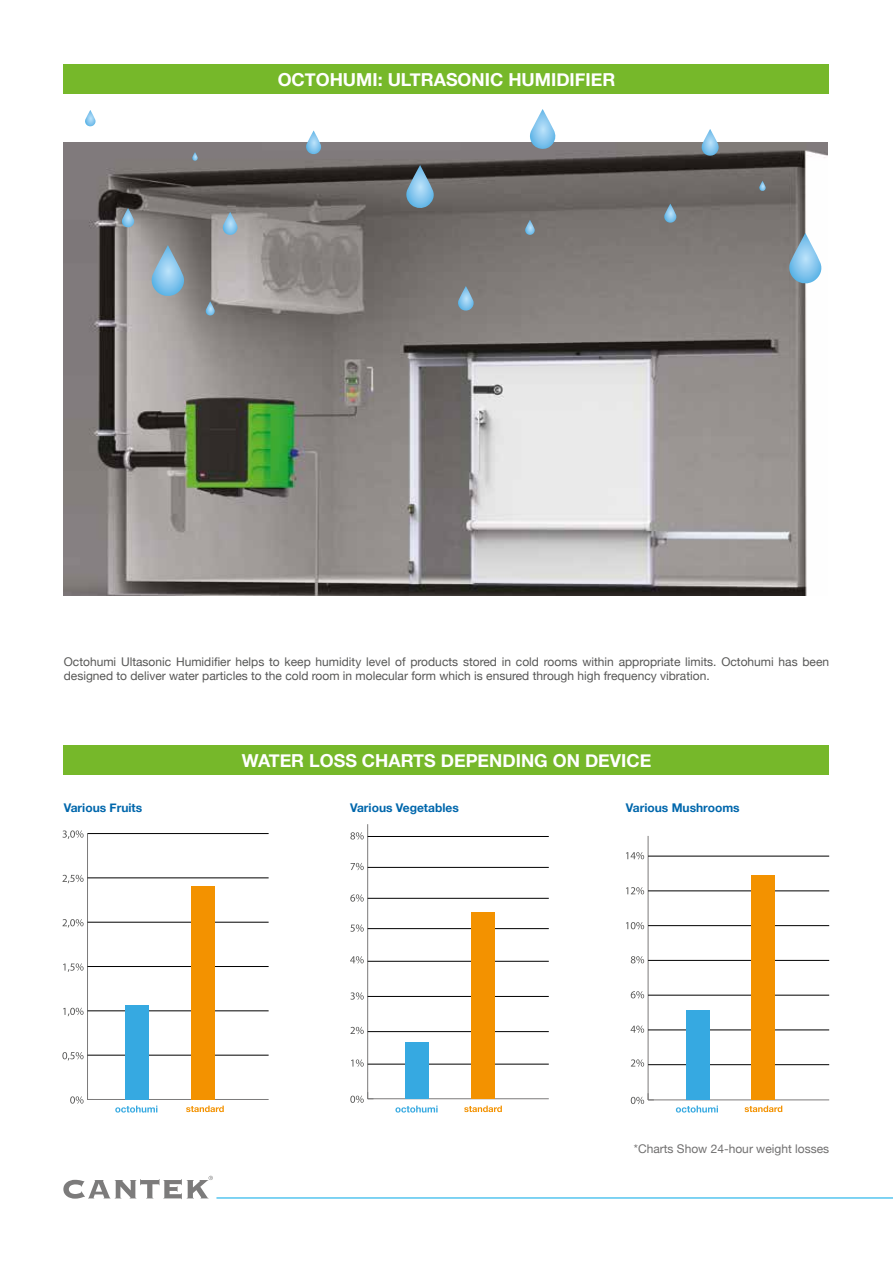
<style>
.page{position:relative;width:893px;height:1263px;background:#fff}
.page>*{position:absolute;margin:0;border:0;box-sizing:border-box;transform-origin:0 0}
.t1{font:700 17.85px "Helvetica Neue";color:#fff}
.t2{font:12px/14.4px "Helvetica Neue";color:#575756}
.t3{font:700 12px "Helvetica Neue";color:#0067ac}
.t4{font:12px "Helvetica Neue";color:#706f6f}
</style>
<div class="page">
<img style="left:63px;top:142px;width:764px;height:453px">
<div style="left:64px;top:64px;width:765px;height:30px;background:#76b82a"></div>
<div style="left:64px;top:745px;width:765px;height:30px;background:#76b82a"></div>
<svg style="left:63px;top:1176px;width:150px;height:23px"></svg>
<hr style="left:216px;top:1197px;width:677px;height:1px;background:#00a8e7">
<svg style="left:530px;top:109px;width:26px;height:40px"></svg>
<svg style="left:305px;top:130px;width:17px;height:25px"></svg>
<svg style="left:457px;top:286px;width:18px;height:25px"></svg>
<svg style="left:525px;top:220px;width:10px;height:15px"></svg>
<svg style="left:787px;top:233px;width:36px;height:51px"></svg>
<svg style="left:701px;top:129px;width:18px;height:27px"></svg>
<svg style="left:405px;top:165px;width:30px;height:44px"></svg>
<svg style="left:85px;top:110px;width:11px;height:17px"></svg>
<svg style="left:759px;top:181px;width:7px;height:10px"></svg>
<svg style="left:664px;top:204px;width:13px;height:19px"></svg>
<svg style="left:223px;top:212px;width:15px;height:23px"></svg>
<svg style="left:121px;top:208px;width:14px;height:20px"></svg>
<svg style="left:205px;top:301px;width:10px;height:15px"></svg>
<svg style="left:192px;top:152px;width:6px;height:9px"></svg>
<svg style="left:150px;top:245px;width:36px;height:52px"></svg>
<hr style="left:88px;top:1099px;width:181px;height:1px;background:#7c7b7b">
<svg style="left:62px;top:1052px;width:22px;height:8px"></svg>
<svg style="left:63px;top:1008px;width:21px;height:8px"></svg>
<svg style="left:63px;top:963px;width:21px;height:9px"></svg>
<svg style="left:62px;top:919px;width:22px;height:8px"></svg>
<svg style="left:62px;top:875px;width:22px;height:8px"></svg>
<svg style="left:62px;top:830px;width:22px;height:9px"></svg>
<hr style="left:87px;top:833px;width:1px;height:266px;background:#7c7b7b">
<svg style="left:70px;top:1096px;width:18px;height:8px"></svg>
<hr style="left:88px;top:1055px;width:181px;height:1px;background:#000">
<hr style="left:88px;top:1010px;width:181px;height:1px;background:#000">
<hr style="left:88px;top:966px;width:181px;height:1px;background:#000">
<hr style="left:88px;top:922px;width:181px;height:1px;background:#000">
<hr style="left:88px;top:878px;width:181px;height:1px;background:#000">
<hr style="left:88px;top:833px;width:181px;height:1px;background:#000">
<div style="left:125px;top:1005px;width:24px;height:94px;background:#36a9e1"></div>
<div style="left:191px;top:886px;width:24px;height:213px;background:#f39200"></div>
<svg style="left:115px;top:1105px;width:42px;height:7px"></svg>
<hr style="left:368px;top:1098px;width:181px;height:1px;background:#7c7b7b">
<svg style="left:351px;top:1059px;width:13px;height:8px"></svg>
<svg style="left:350px;top:1027px;width:14px;height:7px"></svg>
<svg style="left:350px;top:992px;width:14px;height:8px"></svg>
<svg style="left:350px;top:956px;width:14px;height:7px"></svg>
<svg style="left:350px;top:924px;width:14px;height:8px"></svg>
<svg style="left:350px;top:894px;width:14px;height:8px"></svg>
<svg style="left:351px;top:863px;width:13px;height:7px"></svg>
<svg style="left:350px;top:832px;width:14px;height:7px"></svg>
<hr style="left:367px;top:824px;width:1px;height:275px;background:#7c7b7b">
<svg style="left:350px;top:1092px;width:23px;height:11px"></svg>
<hr style="left:368px;top:1064px;width:181px;height:1px;background:#000">
<hr style="left:368px;top:1031px;width:181px;height:1px;background:#000">
<hr style="left:368px;top:996px;width:181px;height:1px;background:#000">
<hr style="left:368px;top:961px;width:181px;height:1px;background:#000">
<hr style="left:368px;top:928px;width:181px;height:1px;background:#000">
<hr style="left:368px;top:898px;width:181px;height:1px;background:#000">
<hr style="left:368px;top:867px;width:181px;height:1px;background:#000">
<hr style="left:368px;top:836px;width:181px;height:1px;background:#000">
<div style="left:405px;top:1043px;width:24px;height:56px;background:#36a9e1"></div>
<div style="left:471px;top:912px;width:24px;height:187px;background:#f39200"></div>
<svg style="left:395px;top:1105px;width:43px;height:7px"></svg>
<hr style="left:648px;top:1099px;width:181px;height:1px;background:#7c7b7b">
<svg style="left:631px;top:1059px;width:13px;height:8px"></svg>
<svg style="left:630px;top:1025px;width:14px;height:8px"></svg>
<svg style="left:631px;top:991px;width:13px;height:7px"></svg>
<svg style="left:631px;top:956px;width:13px;height:7px"></svg>
<svg style="left:626px;top:922px;width:18px;height:7px"></svg>
<svg style="left:626px;top:887px;width:18px;height:7px"></svg>
<svg style="left:626px;top:852px;width:18px;height:7px"></svg>
<hr style="left:648px;top:836px;width:1px;height:264px;background:#7c7b7b">
<svg style="left:631px;top:1093px;width:23px;height:11px"></svg>
<hr style="left:648px;top:1064px;width:181px;height:1px;background:#000">
<hr style="left:648px;top:1030px;width:181px;height:1px;background:#000">
<hr style="left:648px;top:995px;width:181px;height:1px;background:#000">
<hr style="left:648px;top:960px;width:181px;height:1px;background:#000">
<hr style="left:648px;top:925px;width:181px;height:1px;background:#000">
<hr style="left:648px;top:891px;width:181px;height:1px;background:#000">
<hr style="left:648px;top:856px;width:181px;height:1px;background:#000">
<div style="left:686px;top:1010px;width:23px;height:90px;background:#36a9e1"></div>
<div style="left:752px;top:875px;width:23px;height:225px;background:#f39200"></div>
<svg style="left:676px;top:1105px;width:42px;height:7px"></svg>
<svg style="left:186px;top:1105px;width:38px;height:7px"></svg>
<svg style="left:464px;top:1105px;width:38px;height:7px"></svg>
<svg style="left:745px;top:1105px;width:37px;height:7px"></svg>
<h1 class="t1" style="left:278px;top:66px;width:339px">OCTOHUMI: ULTRASONIC HUMIDIFIER</h1>
<p class="t2" style="left:64px;top:655px;width:767px">Octohumi Ultasonic Humidifier helps to keep humidity level of products stored in cold rooms within appropriate limits. Octohumi has been designed to deliver water particles to the cold room in molecular form which is ensured through high frequency vibration.</p>
<h1 class="t1" style="left:242px;top:747px;width:411px">WATER LOSS CHARTS DEPENDING ON DEVICE</h1>
<p class="t3" style="left:64px;top:798px;width:80px">Various Fruits</p>
<p class="t3" style="left:350px;top:798px;width:110px">Various Vegetables</p>
<p class="t3" style="left:626px;top:798px;width:115px">Various Mushrooms</p>
<p class="t4" style="left:634px;top:1140px;width:197px">*Charts Show 24-hour weight losses</p>
</div>
